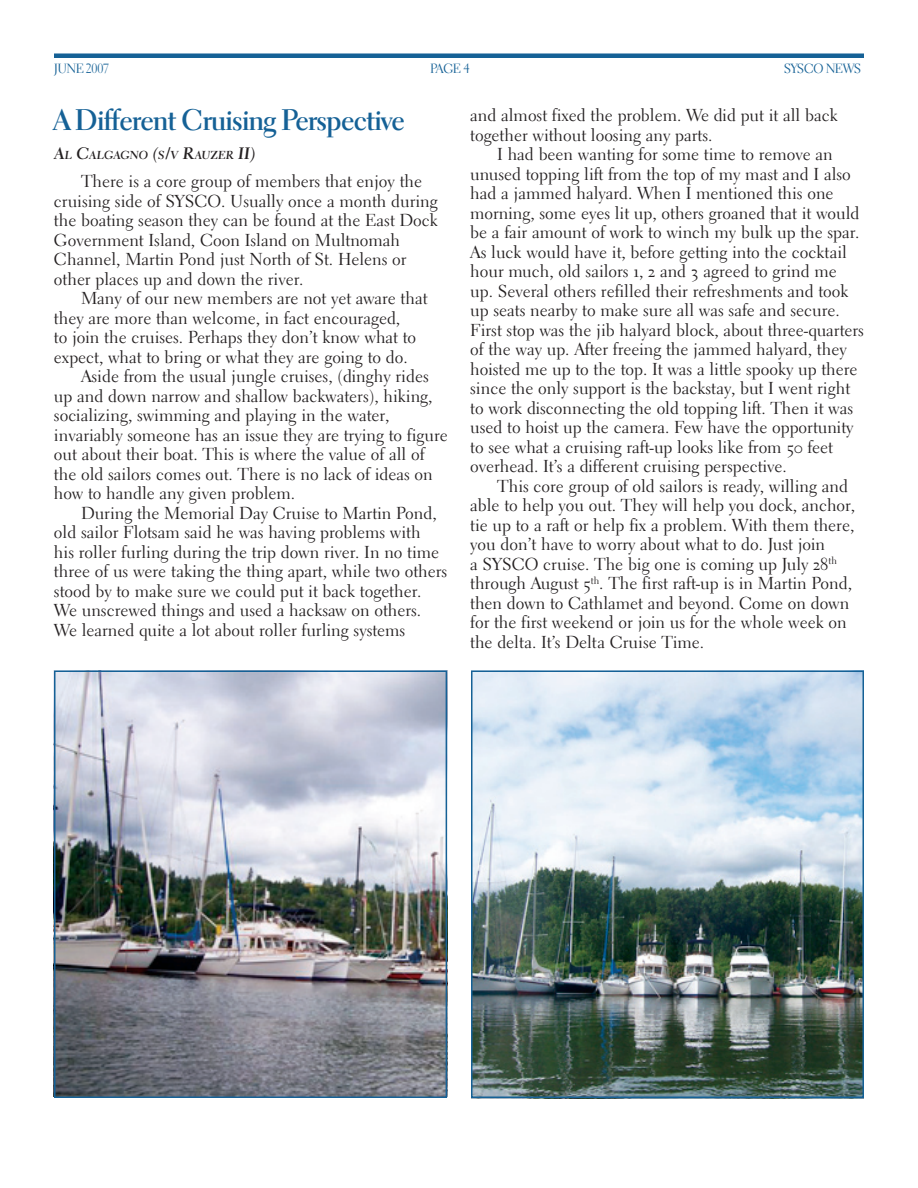
<style>
.page{position:relative;width:918px;height:1188px;background:#fff}
.page>*{position:absolute;margin:0;border:0;box-sizing:border-box;transform-origin:0 0}
.t1{font:30px "Electra LH Bold Display";color:#156196}
.t2{font:17.25px/19.5px "Electra LH Regular Os F";color:#231f20}
.t3{font:13.5px "Electra LH Display";color:#156196}
.t4{font:11.55px "Electra LH Bold Cursive Os F";letter-spacing:-.005em;color:#231f20}
.s1{font-size:16.5px}
</style>
<div class="page">
<div style="left:54px;top:53px;width:810px;height:5px;background:#156196"></div>
<img style="left:474px;top:673px;width:387px;height:422px">
<div style="left:471px;top:670px;width:393px;height:428px;border:2px solid #156196"></div>
<img style="left:57px;top:673px;width:387px;height:422px">
<div style="left:54px;top:670px;width:393px;height:428px;border:2px solid #156196"></div>
<p class="t3" style="left:54px;top:60px;width:56px">JUNE 2007</p>
<p class="t3" style="left:430px;top:60px;width:41px">PAGE 4</p>
<p class="t3" style="left:784px;top:60px;width:78px">SYSCO NEWS</p>
<h1 class="t1" style="left:54px;top:102px;width:352px">A Different Cruising Perspective</h1>
<p class="t4" style="left:54px;top:148px;width:203px"><span class="s1">A</span>L <span class="s1">C</span>ALGAGNO <span class="s1">(</span>S<span class="s1">/</span>V <span class="s1">R</span>AUZER <span class="s1">II)</span></p>
<p class="t2" style="left:54px;top:172px;width:385px;text-indent:27px">There is a core group of members that enjoy the cruising side of SYSCO. Usually once a month during the boating season they can be found at the East Dock Government Island, Coon Island on Multnomah Channel, Martin Pond just North of St. Helens or other places up and down the river.</p>
<p class="t2" style="left:54px;top:289px;width:375px;text-indent:27px">Many of our new members are not yet aware that they are more than welcome, in fact encouraged,<br>to join the cruises. Perhaps they don’t know what to expect, what to bring or what they are going to do.</p>
<p class="t2" style="left:54px;top:367px;width:395px;text-indent:27px">Aside from the usual jungle cruises, (dinghy rides up and down narrow and shallow backwaters), hiking, socializing, swimming and playing in the water, invariably someone has an issue they are trying to figure out about their boat. This is where the value of all of the old sailors comes out. There is no lack of ideas on how to handle any given problem.</p>
<p class="t2" style="left:54px;top:503px;width:395px;text-indent:27px">During the Memorial Day Cruise to Martin Pond, old sailor Flotsam said he was having problems with<br>his roller furling during the trip down river. In no time three of us were taking the thing apart, while two others stood by to make sure we could put it back together.<br>We unscrewed things and used a hacksaw on others.<br>We learned quite a lot about roller furling systems</p>
<p class="t2" style="left:470px;top:106px;width:369px">and almost fixed the problem. We did put it all back together without loosing any parts.</p>
<p class="t2" style="left:470px;top:145px;width:395px;text-indent:27px">I had been wanting for some time to remove an unused topping lift from the top of my mast and I also had a jammed halyard. When I mentioned this one morning, some eyes lit up, others groaned that it would be a fair amount of work to winch my bulk up the spar.<br>As luck would have it, before getting into the cocktail hour much, old sailors 1, 2 and 3 agreed to grind me up. Several others refilled their refreshments and took up seats nearby to make sure all was safe and secure.<br>First stop was the jib halyard block, about three-quarters of the way up. After freeing the jammed halyard, they hoisted me up to the top. It was a little spooky up there since the only support is the backstay, but I went right to work disconnecting the old topping lift. Then it was used to hoist up the camera. Few have the opportunity to see what a cruising raft-up looks like from 50 feet overhead. It’s a different cruising perspective.</p>
<p class="t2" style="left:470px;top:476px;width:387px;text-indent:27px">This core group of old sailors is ready, willing and able to help you out. They will help you dock, anchor, tie up to a raft or help fix a problem. With them there, you don’t have to worry about what to do. Just join<br>a SYSCO cruise. The big one is coming up July 28<sup>th </sup>through August 5<sup>th</sup>. The first raft-up is in Martin Pond, then down to Cathlamet and beyond. Come on down for the first weekend or join us for the whole week on the delta. It’s Delta Cruise Time.</p>
</div>
